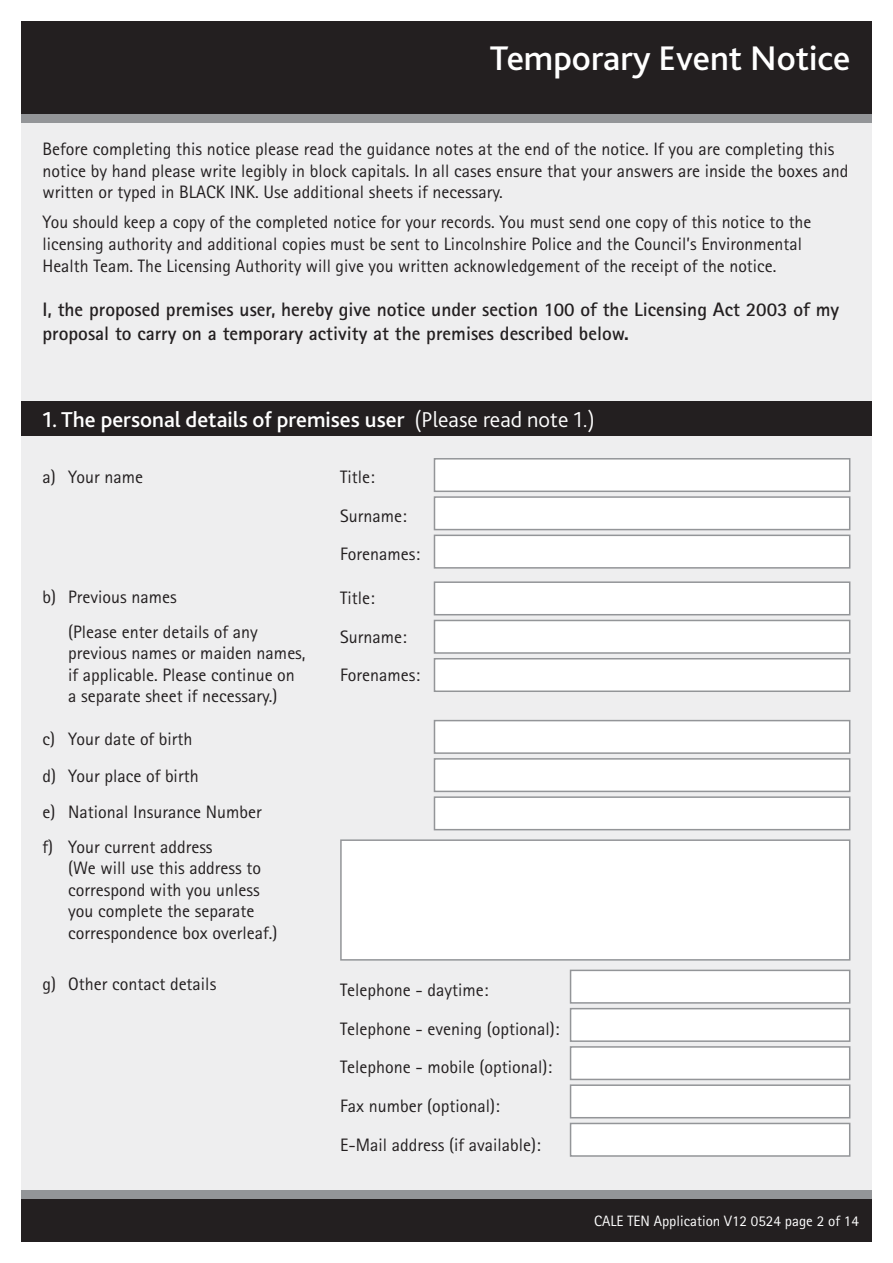
<style>
.page{position:relative;width:893px;height:1263px;background:#fff}
.page>*{position:absolute;margin:0;border:0;box-sizing:border-box;transform-origin:0 0}
.t1{font:500 35.7px "Bliss";color:#fff}
.White_Questions{font:500 22.5px "Bliss";color:#fff}
.Body_Text{font:700 19.5px/23.4px "Rotis Sans Serif Pro";color:#231f20}
.Body_Text-2{font:18px/21.6px "Rotis Sans Serif Pro";color:#231f20}
.INDENT{font:18px/21.6px "Rotis Sans Serif Pro";color:#231f20}
.Body_2{font:18px "Rotis Sans Serif Pro";color:#231f20}
.t2{font:15px "Rotis Sans Serif Pro";color:#fff}
.s1{font-weight:300}
</style>
<div class="page">
<div style="left:21px;top:21px;width:851px;height:1215px;background:#eeeeef"></div>
<div style="left:21px;top:30px;width:851px;height:92px;background:#939598"></div>
<div style="left:21px;top:21px;width:851px;height:93px;background:#231f20"></div>
<div style="left:21px;top:1191px;width:851px;height:51px;background:#939598"></div>
<div style="left:21px;top:1199px;width:851px;height:43px;background:#231f20"></div>
<div style="left:21px;top:401px;width:851px;height:34px;background:#231f20"></div>
<div style="left:434px;top:458px;width:416px;height:34px;background:#fff;border:2px solid #939598"></div>
<div style="left:434px;top:496px;width:416px;height:34px;background:#fff;border:2px solid #939598"></div>
<div style="left:434px;top:535px;width:416px;height:34px;background:#fff;border:2px solid #939598"></div>
<div style="left:434px;top:581px;width:416px;height:34px;background:#fff;border:2px solid #939598"></div>
<div style="left:434px;top:620px;width:416px;height:34px;background:#fff;border:2px solid #939598"></div>
<div style="left:434px;top:658px;width:416px;height:34px;background:#fff;border:2px solid #939598"></div>
<div style="left:434px;top:720px;width:416px;height:34px;background:#fff;border:2px solid #939598"></div>
<div style="left:434px;top:758px;width:416px;height:34px;background:#fff;border:2px solid #939598"></div>
<div style="left:434px;top:796px;width:416px;height:34px;background:#fff;border:2px solid #939598"></div>
<div style="left:340px;top:839px;width:510px;height:122px;background:#fff;border:2px solid #939598"></div>
<div style="left:570px;top:970px;width:280px;height:34px;background:#fff;border:2px solid #939598"></div>
<div style="left:570px;top:1008px;width:280px;height:34px;background:#fff;border:2px solid #939598"></div>
<div style="left:570px;top:1046px;width:280px;height:34px;background:#fff;border:2px solid #939598"></div>
<div style="left:570px;top:1084px;width:280px;height:34px;background:#fff;border:2px solid #939598"></div>
<div style="left:570px;top:1123px;width:280px;height:34px;background:#fff;border:2px solid #939598"></div>
<p class="t1" style="left:490px;top:36px;width:362px">Temporary Event Notice</p>
<p class="Body_Text-2" style="left:43px;top:138px;width:808px">Before completing this notice please read the guidance notes at the end of the notice. If you are completing this notice by hand please write legibly in block capitals. In all cases ensure that your answers are inside the boxes and written or typed in BLACK INK. Use additional sheets if necessary.</p>
<p class="Body_Text-2" style="left:43px;top:212px;width:770px">You should keep a copy of the completed notice for your records. You must send one copy of this notice to the licensing authority and additional copies must be sent to Lincolnshire Police and the Council’s Environmental<br>Health Team. The Licensing Authority will give you written acknowledgement of the receipt of the notice.</p>
<p class="Body_Text" style="left:43px;top:298px;width:798px">I, the proposed premises user, hereby give notice under section 100 of the Licensing Act 2003 of my proposal to carry on a temporary activity at the premises described below.</p>
<p class="White_Questions" style="left:43px;top:406px;width:554px">1. The personal details of premises user <span class="s1">(Please read note 1.)</span></p>
<p class="Body_2" style="left:340px;top:466px;width:36px">Title:</p>
<p class="Body_2" style="left:340px;top:505px;width:68px">Surname:</p>
<p class="Body_2" style="left:340px;top:544px;width:81px">Forenames:</p>
<p class="Body_2" style="left:340px;top:587px;width:36px">Title:</p>
<p class="Body_2" style="left:340px;top:626px;width:68px">Surname:</p>
<p class="Body_2" style="left:340px;top:665px;width:81px">Forenames:</p>
<p class="INDENT" style="left:43px;top:466px;width:102px">a) Your name</p>
<p class="INDENT" style="left:43px;top:586px;width:136px">b) Previous names</p>
<p class="INDENT" style="left:68px;top:621px;width:239px">(Please enter details of any previous names or maiden names, if applicable. Please continue on a separate sheet if necessary.)</p>
<p class="INDENT" style="left:43px;top:728px;width:152px">c) Your date of birth</p>
<p class="INDENT" style="left:43px;top:765px;width:158px">d) Your place of birth</p>
<p class="INDENT" style="left:43px;top:801px;width:221px">e) National Insurance Number</p>
<p class="INDENT" style="left:68px;top:836px;width:211px;text-indent:-26px">f) Your current address<br>(We will use this address to correspond with you unless you complete the separate correspondence box overleaf.)</p>
<p class="INDENT" style="left:43px;top:973px;width:175px">g) Other contact details</p>
<p class="Body_2" style="left:340px;top:979px;width:150px">Telephone - daytime:</p>
<p class="Body_2" style="left:340px;top:1018px;width:221px">Telephone - evening (optional):</p>
<p class="Body_2" style="left:340px;top:1056px;width:213px">Telephone - mobile (optional):</p>
<p class="Body_2" style="left:340px;top:1095px;width:161px">Fax number (optional):</p>
<p class="Body_2" style="left:340px;top:1134px;width:202px">E-Mail address (if available):</p>
<p class="t2" style="left:594px;top:1212px;width:266px">CALE TEN Application V12 0524 page 2 of 14</p>
</div>
